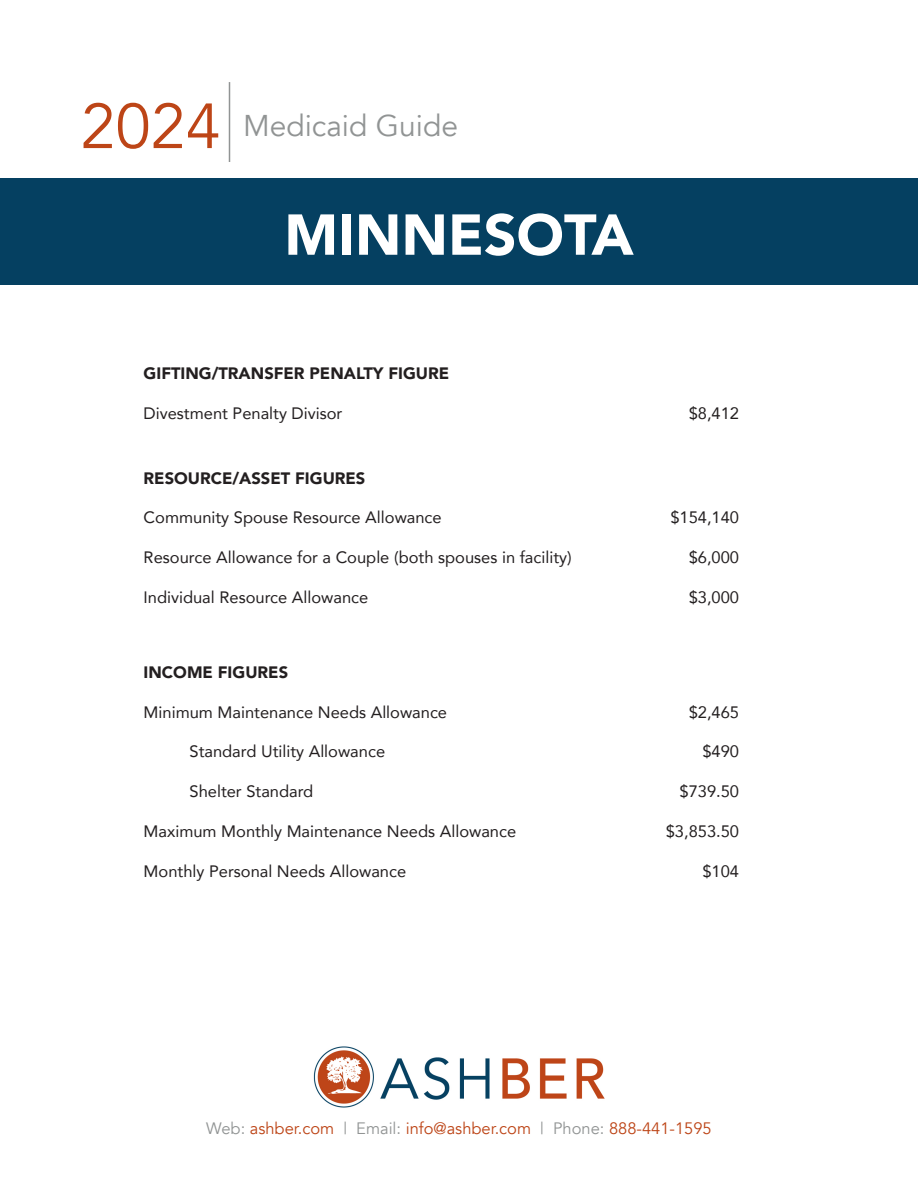
<style>
.page{position:relative;width:918px;height:1188px;background:#fff}
.page>*{position:absolute;margin:0;border:0;box-sizing:border-box;transform-origin:0 0}
.t1{font:63px "Avenir";color:#bd4517}
.t2{font:900 57px "Avenir";color:#fff}
.t3{font:30px "Avenir";color:#919494}
.t4{font:16.5px "Avenir";color:#231f20}
.t5{font:900 16.5px "Avenir";color:#231f20}
.t6{font:16.5px "Avenir";color:#bd4517}
.s1{color:#919494}
</style>
<div class="page">
<div style="left:0;top:178px;width:918px;height:107px;background:#054061"></div>
<img style="left:313px;top:1046px;width:292px;height:62px">
<hr style="left:229px;top:82px;width:1px;height:80px;background:#919494">
<p class="t1" style="left:81px;top:89px;width:142px">2024</p>
<p class="t3" style="left:243px;top:108px;width:217px">Medicaid Guide</p>
<p class="t2" style="left:284px;top:186px;width:351px">MINNESOTA</p>
<p class="t5" style="left:144px;top:359px;width:307px">GIFTING/TRANSFER PENALTY FIGURE</p>
<p class="t4" style="left:144px;top:400px;width:200px">Divestment Penalty Divisor</p>
<p class="t4" style="left:689px;top:400px;width:52px">$8,412</p>
<p class="t5" style="left:144px;top:464px;width:223px">RESOURCE/ASSET FIGURES</p>
<p class="t4" style="left:144px;top:504px;width:300px">Community Spouse Resource Allowance</p>
<p class="t4" style="left:670px;top:504px;width:70px">$154,140</p>
<p class="t4" style="left:144px;top:544px;width:430px">Resource Allowance for a Couple (both spouses in facility)</p>
<p class="t4" style="left:689px;top:544px;width:52px">$6,000</p>
<p class="t4" style="left:144px;top:584px;width:226px">Individual Resource Allowance</p>
<p class="t4" style="left:689px;top:584px;width:52px">$3,000</p>
<p class="t5" style="left:144px;top:658px;width:146px">INCOME FIGURES</p>
<p class="t4" style="left:144px;top:699px;width:305px">Minimum Maintenance Needs Allowance</p>
<p class="t4" style="left:689px;top:699px;width:52px">$2,465</p>
<p class="t4" style="left:190px;top:738px;width:197px">Standard Utility Allowance</p>
<p class="t4" style="left:702px;top:738px;width:38px">$490</p>
<p class="t4" style="left:190px;top:778px;width:125px">Shelter Standard</p>
<p class="t4" style="left:680px;top:778px;width:61px">$739.50</p>
<p class="t4" style="left:144px;top:818px;width:374px">Maximum Monthly Maintenance Needs Allowance</p>
<p class="t4" style="left:666px;top:818px;width:75px">$3,853.50</p>
<p class="t4" style="left:144px;top:858px;width:264px">Monthly Personal Needs Allowance</p>
<p class="t4" style="left:702px;top:858px;width:38px">$104</p>
<p class="t6" style="left:206px;top:1119px;width:507px"><span class="s1">Web:</span> ashber.com <span class="s1">| Email:</span> info@ashber.com <span class="s1">| Phone:</span> 888-441-1595</p>
</div>
